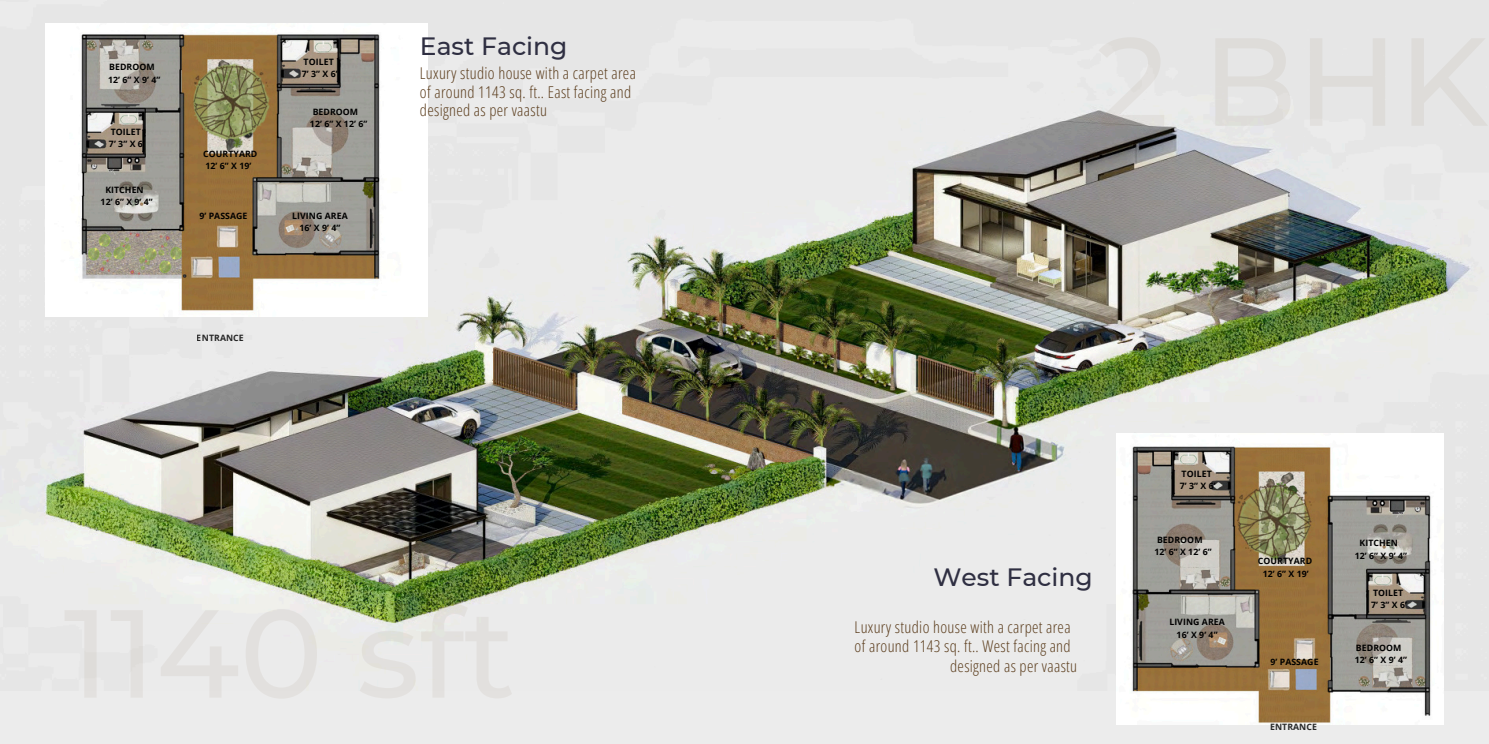
<style>
.page{position:relative;width:1489px;height:744px;background:#fff}
.page>*{position:absolute;margin:0;border:0;box-sizing:border-box;transform-origin:0 0}
.t1{font:500 25px "Montserrat";color:#2f2f42}
.t2{font:300 16.25px/18.8px "Open Sans Condensed";letter-spacing:.02em;color:#5c3e1e}
.t3{font:700 8.75px/12.2px "Open Sans";letter-spacing:.005em;color:#000}
</style>
<div class="page">
<div style="left:0;top:0;width:1489px;height:743px;background:#ececec"></div>
<img style="left:44px;top:23px;width:1427px;height:667px">
<img style="left:1116px;top:433px;width:327px;height:291px">
<img style="left:45px;top:24px;width:383px;height:292px">
<p class="t3" style="left:108px;top:61px;width:54px">BEDROOM<br>12’ 6” X 9’ 4”</p>
<p class="t3" style="left:109px;top:125px;width:37px">TOILET<br>7’ 3” X 6’</p>
<p class="t3" style="left:101px;top:183px;width:54px;text-align:center">KITCHEN<br>12’ 6” X 9’ 4”</p>
<p class="t3" style="left:203px;top:147px;width:56px">COURTYARD<br>12’ 6” X 19’</p>
<h4 class="t3" style="left:199px;top:209px;width:50px">9’ PASSAGE</h4>
<h1 class="t3" style="left:302px;top:56px;width:37px">TOILET<br>7’ 3” X 6’</h1>
<h4 class="t3" style="left:310px;top:105px;width:59px;text-indent:3px">BEDROOM<br>12’ 6” X 12’ 6”</h4>
<h3 class="t3" style="left:292px;top:209px;width:57px;text-align:center">LIVING AREA<br>16’ X 9’ 4”</h3>
<p class="t3" style="left:197px;top:331px;width:48px">ENTRANCE</p>
<p class="t1" style="left:420px;top:31px;width:149px">East Facing</p>
<p class="t2" style="left:420px;top:63px;width:217px">Luxury studio house with a carpet area of around 1143 sq. ft.. East facing and designed as per vaastu</p>
<p class="t1" style="left:933px;top:561px;width:161px">West Facing</p>
<p class="t2" style="left:855px;top:617px;width:217px">Luxury studio house with a carpet area of around 1143 sq. ft.. West facing and</p>
<p class="t2" style="left:950px;top:656px;width:129px">designed as per vaastu</p>
<p class="t3" style="left:1180px;top:467px;width:37px">TOILET<br>7’ 3” X 6’</p>
<h4 class="t3" style="left:1154px;top:533px;width:59px;text-indent:3px">BEDROOM<br>12’ 6” X 12’ 6”</h4>
<p class="t3" style="left:1169px;top:615px;width:57px;text-align:center">LIVING AREA<br>16’ X 9’ 4”</p>
<p class="t3" style="left:1258px;top:554px;width:56px">COURTYARD</p>
<p class="t3" style="left:1263px;top:567px;width:47px">12’ 6” X 19’</p>
<p class="t3" style="left:1270px;top:655px;width:50px">9’ PASSAGE</p>
<p class="t3" style="left:1270px;top:720px;width:48px">ENTRANCE</p>
<p class="t3" style="left:1355px;top:536px;width:54px;text-align:center">KITCHEN<br>12’ 6” X 9’ 4”</p>
<p class="t3" style="left:1371px;top:586px;width:37px">TOILET<br>7’ 3” X 6’</p>
<p class="t3" style="left:1355px;top:641px;width:54px">BEDROOM<br>12’ 6” X 9’ 4”</p>
</div>
